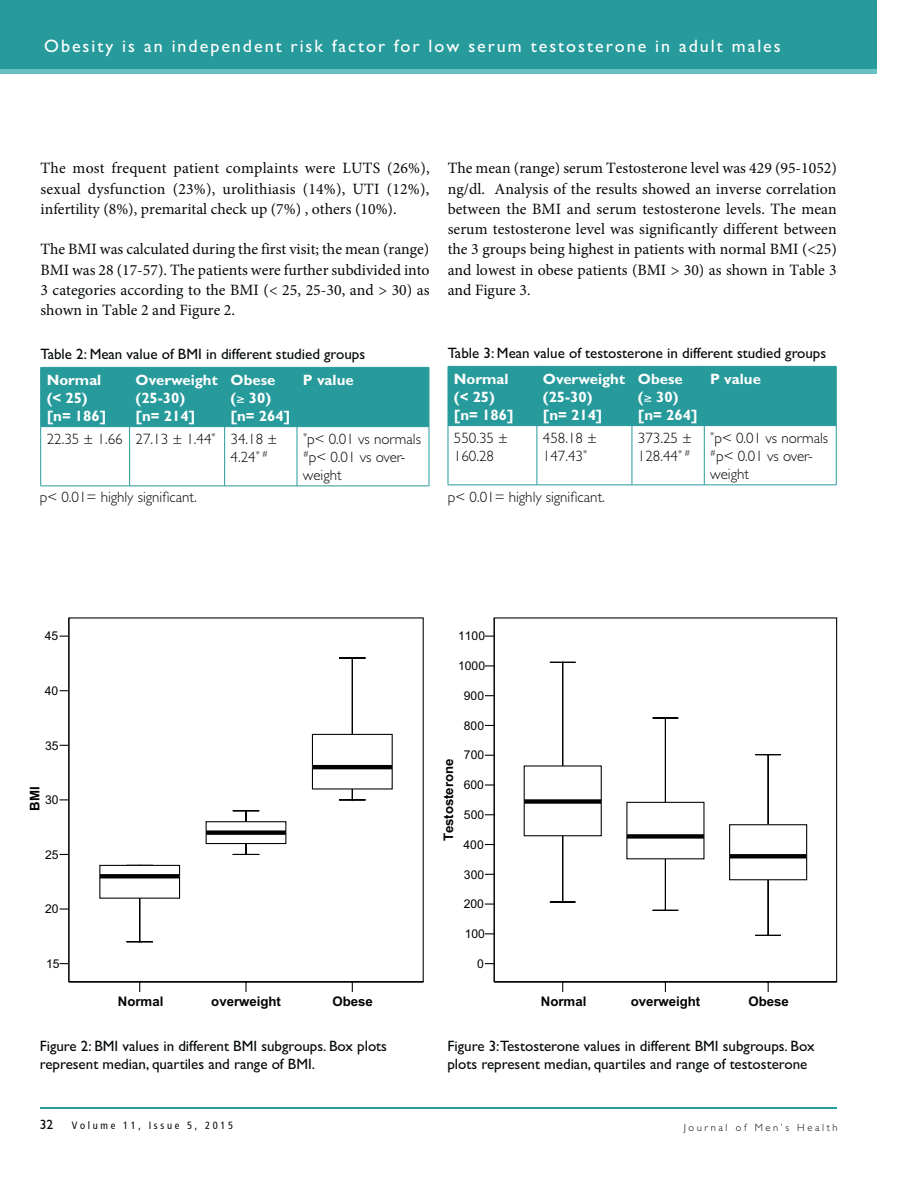
<style>
.page{position:relative;width:918px;height:1188px;background:#fff}
.page>*{position:absolute;margin:0;border:0;box-sizing:border-box;transform-origin:0 0}
.t1{font:18px "Gill Sans";letter-spacing:.11em;color:#fff}
.t2{font:15.75px/20.2px "Minion Pro";color:#040809;text-align:justify}
.t3{font:15px/18px "Gill Sans";color:#040809}
.t4{font:300 15px/18px "Gill Sans";color:#040809}
.t5{font:700 15px/18px "Gill Sans";color:#fff}
.t6{font:13.5px "Gill Sans";color:#040809}
.t7{font:700 13.2px "Arial";color:#010202}
.t8{font:12.15px "Arial";color:#010202}
.t9{font:condensed 10.5px "Frutiger";letter-spacing:.25em;color:#040809}
.t10{font:300 10.5px "Gill Sans";letter-spacing:.25em;color:#040809}
</style>
<div class="page">
<div style="left:0;top:64px;width:877px;height:10px;background:#67c1c2"></div>
<div style="left:0;top:0;width:877px;height:69px;background:#279a9b"></div>
<hr style="left:40px;top:1107px;width:797px;height:2px;background:#279a9b">
<hr style="left:40px;top:367px;width:90px;height:1px;background:#279a9b">
<hr style="left:40px;top:368px;width:1px;height:58px;background:#279a9b">
<hr style="left:429px;top:368px;width:1px;height:58px;background:#279a9b">
<hr style="left:40px;top:427px;width:1px;height:59px;background:#279a9b">
<hr style="left:129px;top:427px;width:1px;height:59px;background:#279a9b">
<hr style="left:224px;top:427px;width:1px;height:59px;background:#279a9b">
<hr style="left:297px;top:427px;width:1px;height:59px;background:#279a9b">
<hr style="left:429px;top:427px;width:1px;height:59px;background:#279a9b">
<hr style="left:41px;top:486px;width:388px;height:1px;background:#279a9b">
<hr style="left:836px;top:367px;width:1px;height:58px;background:#279a9b">
<hr style="left:448px;top:426px;width:1px;height:59px;background:#279a9b">
<hr style="left:537px;top:426px;width:1px;height:59px;background:#279a9b">
<hr style="left:632px;top:426px;width:1px;height:59px;background:#279a9b">
<hr style="left:704px;top:426px;width:1px;height:59px;background:#279a9b">
<hr style="left:836px;top:426px;width:1px;height:59px;background:#279a9b">
<hr style="left:448px;top:485px;width:388px;height:1px;background:#279a9b">
<svg style="left:68px;top:617px;width:356px;height:375px"></svg>
<hr style="left:68px;top:618px;width:1px;height:364px;background:#010202">
<svg style="left:60px;top:908px;width:9px;height:2px"></svg>
<svg style="left:125px;top:864px;width:29px;height:79px"></svg>
<svg style="left:232px;top:810px;width:28px;height:46px"></svg>
<svg style="left:338px;top:657px;width:29px;height:144px"></svg>
<div style="left:100px;top:865px;width:80px;height:33px;background:#fff"></div>
<div style="left:99px;top:865px;width:81px;height:34px;border:1px solid #010202"></div>
<div style="left:206px;top:822px;width:80px;height:22px;background:#fff"></div>
<div style="left:206px;top:821px;width:80px;height:23px;border:1px solid #010202"></div>
<div style="left:312px;top:734px;width:80px;height:55px;background:#fff"></div>
<div style="left:312px;top:734px;width:81px;height:56px;border:1px solid #010202"></div>
<svg style="left:100px;top:874px;width:80px;height:4px"></svg>
<div style="left:206px;top:830px;width:80px;height:5px;background:#010202"></div>
<hr style="left:312px;top:765px;width:80px;height:4px;background:#010202">
<svg style="left:493px;top:617px;width:345px;height:375px"></svg>
<hr style="left:494px;top:618px;width:1px;height:364px;background:#010202">
<svg style="left:485px;top:784px;width:9px;height:2px"></svg>
<svg style="left:549px;top:661px;width:28px;height:242px"></svg>
<svg style="left:652px;top:717px;width:27px;height:194px"></svg>
<svg style="left:754px;top:754px;width:28px;height:182px"></svg>
<div style="left:524px;top:766px;width:77px;height:70px;background:#fff"></div>
<div style="left:524px;top:765px;width:78px;height:71px;border:1px solid #010202"></div>
<div style="left:627px;top:802px;width:77px;height:57px;background:#fff"></div>
<div style="left:626px;top:802px;width:78px;height:57px;border:1px solid #010202"></div>
<div style="left:730px;top:825px;width:77px;height:55px;background:#fff"></div>
<div style="left:729px;top:824px;width:78px;height:56px;border:1px solid #010202"></div>
<div style="left:524px;top:799px;width:77px;height:5px;background:#010202"></div>
<div style="left:627px;top:834px;width:77px;height:5px;background:#010202"></div>
<svg style="left:730px;top:854px;width:77px;height:4px"></svg>
<div style="left:41px;top:367px;width:388px;height:60px;background:#279a9b"></div>
<div style="left:448px;top:366px;width:388px;height:60px;background:#279a9b"></div>
<p class="t1" style="left:44px;top:40px;width:738px">Obesity is an independent risk factor for low serum testosterone in adult males</p>
<p class="t2" style="left:41px;top:160px;width:391px">The most frequent patient complaints were LUTS (26%), sexual dysfunction (23%), urolithiasis (14%), UTI (12%), infertility (8%), premarital check up (7%) , others (10%).</p>
<p class="t2" style="left:41px;top:241px;width:391px">The BMI was calculated during the first visit; the mean (range)<br>BMI was 28 (17-57). The patients were further subdivided into 3 categories according to the BMI (&lt; 25, 25-30, and &gt; 30) as shown in Table 2 and Figure 2.</p>
<p class="t2" style="left:448px;top:160px;width:391px">The mean (range) serum Testosterone level was 429 (95-1052) ng/dl. Analysis of the results showed an inverse correlation between the BMI and serum testosterone levels. The mean serum testosterone level was significantly different between the 3 groups being highest in patients with normal BMI (&lt;25) and lowest in obese patients (BMI &gt; 30) as shown in Table 3 and Figure 3.</p>
<p class="t3" style="left:41px;top:346px;width:326px">Table 2: Mean value of BMI in different studied groups</p>
<p class="t3" style="left:448px;top:345px;width:380px">Table 3: Mean value of testosterone in different studied groups</p>
<p class="t5" style="left:47px;top:372px;width:61px">Normal (&lt; 25) [n= 186]</p>
<p class="t5" style="left:136px;top:372px;width:84px">Overweight (25-30)<br>[n= 214]</p>
<p class="t5" style="left:231px;top:372px;width:61px">Obese<br>( 30) [n= 264]</p>
<p class="t5" style="left:303px;top:372px;width:52px">P value</p>
<p class="t4" style="left:231px;top:431px;width:48px;text-indent:-184px">22.35 ± 1.66 27.13 ± 1.44<sup>*</sup> 34.18 ±<br>4.24<sup>*</sup> <sup>#</sup></p>
<p class="t4" style="left:303px;top:431px;width:119px"><sup>*</sup>p&lt; 0.01 vs normals <sup>#</sup>p&lt; 0.01 vs over&shy;weight</p>
<p class="t5" style="left:454px;top:371px;width:61px">Normal (&lt; 25) [n= 186]</p>
<p class="t5" style="left:543px;top:371px;width:84px">Overweight (25-30)<br>[n= 214]</p>
<p class="t5" style="left:638px;top:371px;width:61px">Obese<br>( 30) [n= 264]</p>
<p class="t5" style="left:710px;top:371px;width:52px">P value</p>
<p class="t4" style="left:454px;top:430px;width:56px">550.35 ±<br>160.28</p>
<p class="t4" style="left:543px;top:430px;width:56px">458.18 ±<br>147.43<sup>*</sup></p>
<p class="t4" style="left:638px;top:430px;width:56px">373.25 ±<br>128.44<sup>*</sup> <sup>#</sup></p>
<p class="t4" style="left:710px;top:430px;width:119px"><sup>*</sup>p&lt; 0.01 vs normals <sup>#</sup>p&lt; 0.01 vs over&shy;weight</p>
<p class="t4" style="left:40px;top:490px;width:159px">p&lt; 0.01= highly significant.</p>
<p class="t4" style="left:448px;top:490px;width:159px">p&lt; 0.01= highly significant.</p>
<p class="t8" style="left:45px;top:629px;width:15px">45</p>
<p class="t8" style="left:45px;top:684px;width:15px">40</p>
<p class="t8" style="left:45px;top:738px;width:15px">35</p>
<p class="t7" style="left:27px;top:811px;width:26px;rotate:-90deg">BMI</p>
<p class="t8" style="left:45px;top:793px;width:15px">30</p>
<p class="t8" style="left:45px;top:847px;width:15px">25</p>
<p class="t8" style="left:45px;top:902px;width:15px">20</p>
<p class="t8" style="left:46px;top:957px;width:15px">15</p>
<p class="t7" style="left:118px;top:994px;width:47px">Normal</p>
<p class="t7" style="left:211px;top:994px;width:71px">overweight</p>
<p class="t7" style="left:333px;top:994px;width:42px">Obese</p>
<p class="t8" style="left:458px;top:629px;width:28px">1100</p>
<p class="t8" style="left:458px;top:659px;width:28px">1000</p>
<p class="t8" style="left:464px;top:689px;width:22px">900</p>
<p class="t7" style="left:441px;top:841px;width:84px;rotate:-90deg">Testosterone</p>
<p class="t8" style="left:464px;top:718px;width:22px">800</p>
<p class="t8" style="left:464px;top:748px;width:22px">700</p>
<p class="t8" style="left:464px;top:778px;width:22px">600</p>
<p class="t8" style="left:464px;top:808px;width:22px">500</p>
<p class="t8" style="left:464px;top:837px;width:22px">400</p>
<p class="t8" style="left:464px;top:867px;width:22px">300</p>
<p class="t8" style="left:464px;top:897px;width:22px">200</p>
<p class="t8" style="left:465px;top:927px;width:22px">100</p>
<p class="t8" style="left:477px;top:957px;width:8px">0</p>
<p class="t7" style="left:541px;top:994px;width:47px">Normal</p>
<p class="t7" style="left:631px;top:994px;width:71px">overweight</p>
<p class="t7" style="left:748px;top:994px;width:42px">Obese</p>
<p class="t3" style="left:40px;top:1039px;width:349px">Figure 2: BMI values in different BMI subgroups. Box plots represent median, quartiles and range of BMI.</p>
<p class="t3" style="left:447px;top:1039px;width:369px">Figure 3:Testosterone values in different BMI subgroups. Box plots represent median, quartiles and range of testosterone</p>
<p class="t6" style="left:40px;top:1120px;width:15px">32</p>
<p class="t9" style="left:72px;top:1122px;width:163px">Volume 11, Issue 5, 2015</p>
<p class="t10" style="left:684px;top:1124px;width:156px">Journal of Men’s Health</p>
</div>
